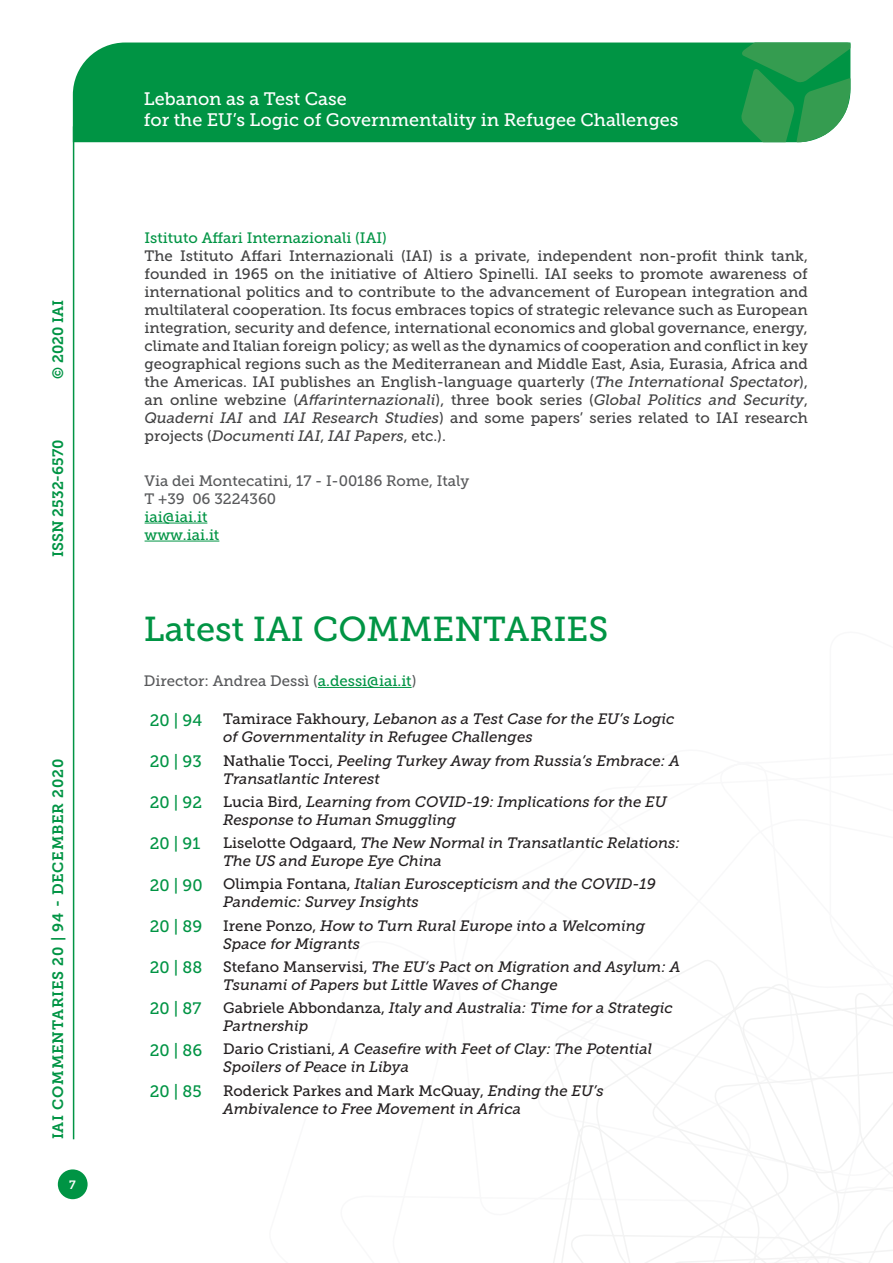
<style>
.page{position:relative;width:893px;height:1263px;background:#fff}
.page>*{position:absolute;margin:0;border:0;box-sizing:border-box;transform-origin:0 0}
.t1{font:34.5px "Museo Slab 500";color:#009444}
.t2{font:18px/21.6px "Museo Slab 500";color:#fff}
.t3{font:16.5px "Museo Slab 500";color:#009444}
.t4{font:15px/18px "Museo Slab 500";color:#414142;text-align:justify}
.Elenco_paper{font:italic 15px/18px "Museo Slab 500";color:#231f20}
.t5{font:15px "Museo Slab 500";color:#58595b}
.t6{font:15px "Museo Slab 500";color:#009444}
.t7{font:15px "Museo Slab 700";letter-spacing:.05em;color:#009444}
.t8{font:15px "Museo Slab 700";color:#009444}
.t9{font:12px "Museo Slab 700";color:#fff}
.s1{font-style:italic}
.s2{color:#009444}
.s3{font-style:normal}
</style>
<div class="page">
<svg style="left:553px;top:960px;width:340px;height:303px"></svg>
<div style="left:73px;top:43px;width:668px;height:99px;background:#009444"></div>
<svg style="left:741px;top:43px;width:109px;height:99px;background:#319e55"></svg>
<div style="left:58px;top:1169px;width:30px;height:30px;background:#009444;border-radius:50%"></div>
<hr style="left:73px;top:126px;width:1px;height:1013px;background:#009444">
<hr style="left:318px;top:687px;width:94px;height:1px;background:#009444">
<hr style="left:145px;top:523px;width:62px;height:1px;background:#009444">
<hr style="left:145px;top:541px;width:74px;height:1px;background:#009444">
<p class="t7" style="left:50px;top:379px;width:80px;rotate:-90deg">© 2020 IAI</p>
<p class="t8" style="left:50px;top:557px;width:119px;rotate:-90deg">ISSN 2532-6570</p>
<p class="t7" style="left:50px;top:1139px;width:382px;rotate:-90deg">IAI COMMENTARIES 20 | 94 - DECEMBER 2020</p>
<p class="t9" style="left:69px;top:1178px;width:8px">7</p>
<p class="t2" style="left:144px;top:88px;width:536px">Lebanon as a Test Case<br>for the EU’s Logic of Governmentality in Refugee Challenges</p>
<p class="t6" style="left:145px;top:229px;width:244px">Istituto Affari Internazionali (IAI)</p>
<p class="t4" style="left:145px;top:247px;width:665px">The Istituto Affari Internazionali (IAI) is a private, independent non-profit think tank, founded in 1965 on the initiative of Altiero Spinelli. IAI seeks to promote awareness of international politics and to contribute to the advancement of European integration and multilateral cooperation. Its focus embraces topics of strategic relevance such as European integration, security and defence, international economics and global governance, energy, climate and Italian foreign policy; as well as the dynamics of cooperation and conflict in key geographical regions such as the Mediterranean and Middle East, Asia, Eurasia, Africa and the Americas. IAI publishes an English-language quarterly (<span class="s1">The International Spectator</span>), an online webzine (<span class="s1">Affarinternazionali</span>), three book series (<span class="s1">Global Politics and Security</span>, <span class="s1">Quaderni IAI</span> and <span class="s1">IAI Research Studies</span>) and some papers’ series related to IAI research projects (<span class="s1">Documenti IAI</span>, <span class="s1">IAI Papers</span>, etc.).</p>
<p class="t5" style="left:145px;top:472px;width:326px">Via dei Montecatini, 17 - I-00186 Rome, Italy</p>
<p class="t5" style="left:145px;top:490px;width:133px">T +39 06 3224360</p>
<p class="t6" style="left:145px;top:508px;width:64px">iai@iai.it</p>
<p class="t6" style="left:145px;top:526px;width:76px">www.iai.it</p>
<p class="t1" style="left:144px;top:610px;width:466px">Latest IAI COMMENTARIES</p>
<p class="t5" style="left:144px;top:672px;width:274px">Director: Andrea Dessì (<span class="s2">a.dessi@iai.it</span>)</p>
<p class="t3" style="left:150px;top:711px;width:54px">20 | 94</p>
<p class="Elenco_paper" style="left:223px;top:710px;width:453px"><span class="s3">Tamirace Fakhoury,</span> Lebanon as a Test Case for the EU’s Logic of Governmentality in Refugee Challenges</p>
<p class="t3" style="left:150px;top:752px;width:53px">20 | 93</p>
<p class="Elenco_paper" style="left:223px;top:752px;width:458px"><span class="s3">Nathalie Tocci,</span> Peeling Turkey Away from Russia’s Embrace: A<br>Transatlantic Interest</p>
<p class="t3" style="left:150px;top:793px;width:54px">20 | 92</p>
<p class="Elenco_paper" style="left:223px;top:793px;width:445px"><span class="s3">Lucia Bird,</span> Learning from COVID-19: Implications for the EU<br>Response to Human Smuggling</p>
<p class="t3" style="left:150px;top:834px;width:52px">20 | 91</p>
<p class="Elenco_paper" style="left:223px;top:834px;width:458px"><span class="s3">Liselotte Odgaard,</span> The New Normal in Transatlantic Relations:<br>The US and Europe Eye China</p>
<p class="t3" style="left:150px;top:876px;width:54px">20 | 90</p>
<p class="Elenco_paper" style="left:223px;top:875px;width:434px"><span class="s3">Olimpia Fontana,</span> Italian Euroscepticism and the COVID-19<br>Pandemic: Survey Insights</p>
<p class="t3" style="left:150px;top:917px;width:54px">20 | 89</p>
<p class="Elenco_paper" style="left:223px;top:917px;width:424px"><span class="s3">Irene Ponzo,</span> How to Turn Rural Europe into a Welcoming<br>Space for Migrants</p>
<p class="t3" style="left:150px;top:958px;width:54px">20 | 88</p>
<p class="Elenco_paper" style="left:223px;top:958px;width:459px"><span class="s3">Stefano Manservisi,</span> The EU’s Pact on Migration and Asylum: A<br>Tsunami of Papers but Little Waves of Change</p>
<p class="t3" style="left:150px;top:999px;width:53px">20 | 87</p>
<p class="Elenco_paper" style="left:223px;top:999px;width:451px"><span class="s3">Gabriele Abbondanza,</span> Italy and Australia: Time for a Strategic<br>Partnership</p>
<p class="t3" style="left:150px;top:1041px;width:54px">20 | 86</p>
<p class="Elenco_paper" style="left:223px;top:1040px;width:430px"><span class="s3">Dario Cristiani,</span> A Ceasefire with Feet of Clay: The Potential<br>Spoilers of Peace in Libya</p>
<p class="t3" style="left:150px;top:1082px;width:53px">20 | 85</p>
<p class="Elenco_paper" style="left:223px;top:1082px;width:382px"><span class="s3">Roderick Parkes and Mark McQuay,</span> Ending the EU’s<br>Ambivalence to Free Movement in Africa</p>
</div>
